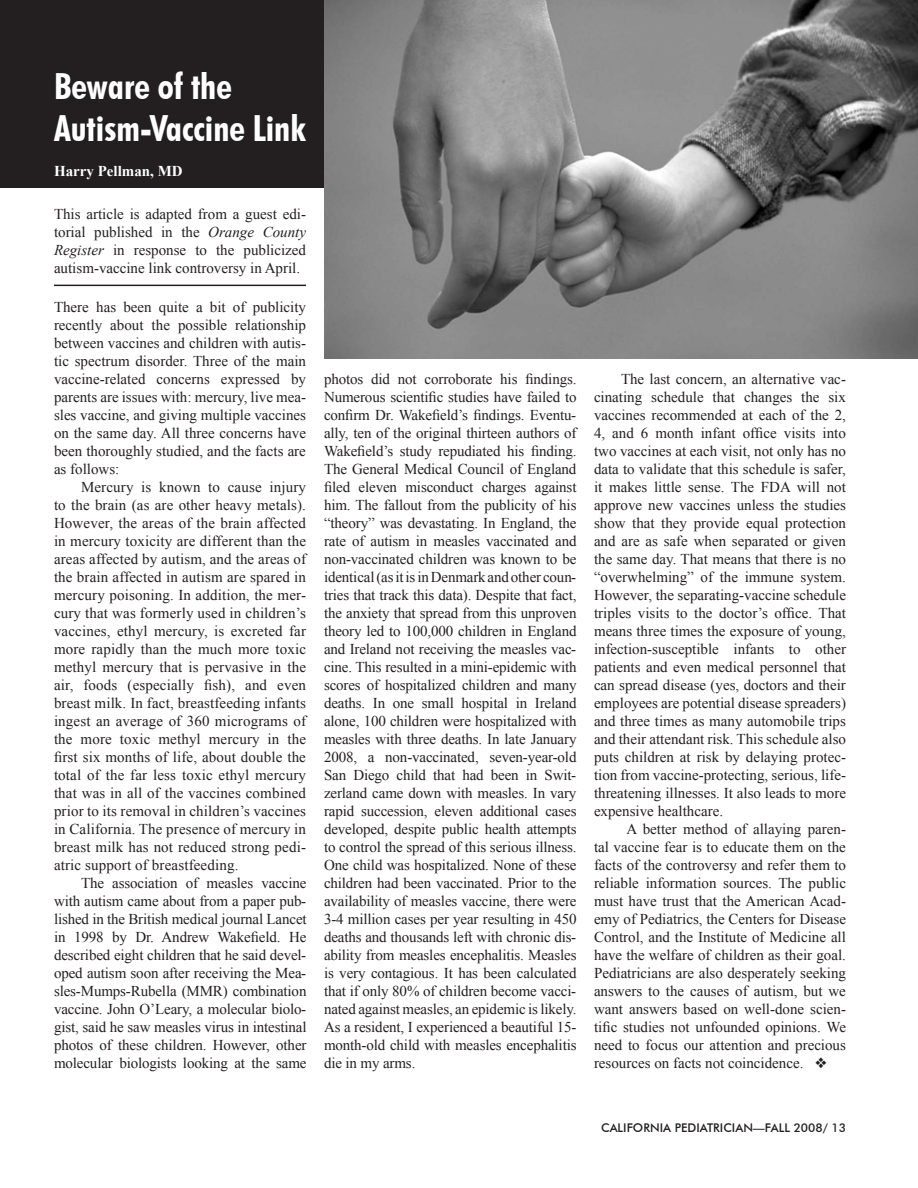
<style>
.page{position:relative;width:918px;height:1188px;background:#fff}
.page>*{position:absolute;margin:0;border:0;box-sizing:border-box;transform-origin:0 0}
.t1{font:700 condensed 36px/42px "Futura BT";color:#fff}
.t2{font:15px/18px "Times New Roman";color:#231f20;text-align:justify}
.t3{font:700 15px "Times New Roman";color:#fff}
.t4{font:500 12px "Futura BT";color:#231f20}
.s1{font-style:italic}
</style>
<div class="page">
<div style="left:0;top:0;width:324px;height:188px;background:#231f20"></div>
<hr style="left:54px;top:285px;width:252px;height:1px;background:#231f20">
<img style="left:324px;top:0;width:594px;height:358px">
<h1 class="t1" style="left:54px;top:65px;width:253px">Beware of the<br>Autism-Vaccine Link</h1>
<p class="t3" style="left:54px;top:162px;width:130px">Harry Pellman, MD</p>
<p class="t2" style="left:54px;top:205px;width:254px">This article is adapted from a guest edi&shy;torial published in the <span class="s1">Orange County Register</span> in response to the publicized autism-vaccine link controversy in April.</p>
<p class="t2" style="left:54px;top:298px;width:254px">There has been quite a bit of publicity recently about the possible relationship between vaccines and children with autis&shy;tic spectrum disorder. Three of the main vaccine-related concerns expressed by parents are issues with: mercury, live mea&shy;sles vaccine, and giving multiple vaccines on the same day. All three concerns have been thoroughly studied, and the facts are as follows:</p>
<p class="t2" style="left:54px;top:478px;width:254px;text-indent:27px">Mercury is known to cause injury to the brain (as are other heavy metals).<br>However, the areas of the brain affected in mercury toxicity are different than the areas affected by autism, and the areas of the brain affected in autism are spared in mercury poisoning. In addition, the mer&shy;cury that was formerly used in children’s vaccines, ethyl mercury, is excreted far more rapidly than the much more toxic methyl mercury that is pervasive in the air, foods (especially fish), and even breast milk. In fact, breastfeeding infants ingest an average of 360 micrograms of the more toxic methyl mercury in the first six months of life, about double the total of the far less toxic ethyl mercury that was in all of the vaccines combined prior to its removal in children’s vaccines in California. The presence of mercury in breast milk has not reduced strong pedi&shy;atric support of breastfeeding.</p>
<p class="t2" style="left:54px;top:874px;width:254px;text-indent:27px">The association of measles vaccine with autism came about from a paper pub&shy;lished in the British medical journal Lancet in 1998 by Dr. Andrew Wakefield. He described eight children that he said devel&shy;oped autism soon after receiving the Mea&shy;sles-Mumps-Rubella (MMR) combination vaccine. John O’Leary, a molecular biolo&shy;gist, said he saw measles virus in intestinal photos of these children. However, other molecular biologists looking at the same</p>
<p class="t2" style="left:324px;top:370px;width:254px">photos did not corroborate his findings.<br>Numerous scientific studies have failed to confirm Dr. Wakefield’s findings. Eventu&shy;ally, ten of the original thirteen authors of Wakefield’s study repudiated his finding.<br>The General Medical Council of England filed eleven misconduct charges against him. The fallout from the publicity of his “theory” was devastating. In England, the rate of autism in measles vaccinated and non-vaccinated children was known to be identical (as it is in Denmark and other coun&shy;tries that track this data). Despite that fact, the anxiety that spread from this unproven theory led to 100,000 children in England and Ireland not receiving the measles vac&shy;cine. This resulted in a mini-epidemic with scores of hospitalized children and many deaths. In one small hospital in Ireland alone, 100 children were hospitalized with measles with three deaths. In late January 2008, a non-vaccinated, seven-year-old San Diego child that had been in Swit&shy;zerland came down with measles. In vary rapid succession, eleven additional cases developed, despite public health attempts to control the spread of this serious illness.<br>One child was hospitalized. None of these children had been vaccinated. Prior to the availability of measles vaccine, there were 3-4 million cases per year resulting in 450 deaths and thousands left with chronic dis&shy;ability from measles encephalitis. Measles is very contagious. It has been calculated that if only 80% of children become vacci&shy;nated against measles, an epidemic is likely.<br>As a resident, I experienced a beautiful 15- month-old child with measles encephalitis die in my arms.</p>
<p class="t2" style="left:594px;top:370px;width:254px;text-indent:27px">The last concern, an alternative vac&shy;cinating schedule that changes the six vaccines recommended at each of the 2, 4, and 6 month infant office visits into two vaccines at each visit, not only has no data to validate that this schedule is safer, it makes little sense. The FDA will not approve new vaccines unless the studies show that they provide equal protection and are as safe when separated or given the same day. That means that there is no “overwhelming” of the immune system.<br>However, the separating-vaccine schedule triples visits to the doctor’s office. That means three times the exposure of young, infection-susceptible infants to other patients and even medical personnel that can spread disease (yes, doctors and their employees are potential disease spreaders) and three times as many automobile trips and their attendant risk. This schedule also puts children at risk by delaying protec&shy;tion from vaccine-protecting, serious, life&shy;threatening illnesses. It also leads to more expensive healthcare.</p>
<p class="t2" style="left:594px;top:820px;width:254px;text-indent:32px">A better method of allaying paren&shy;tal vaccine fear is to educate them on the facts of the controversy and refer them to reliable information sources. The public must have trust that the American Acad&shy;emy of Pediatrics, the Centers for Disease Control, and the Institute of Medicine all have the welfare of children as their goal.<br>Pediatricians are also desperately seeking answers to the causes of autism, but we want answers based on well-done scien&shy;tific studies not unfounded opinions. We need to focus our attention and precious resources on facts not coincidence.</p>
<p class="t4" style="left:601px;top:1121px;width:246px">CALIFORNIA PEDIATRICIAN—FALL 2008/ 13</p>
</div>
